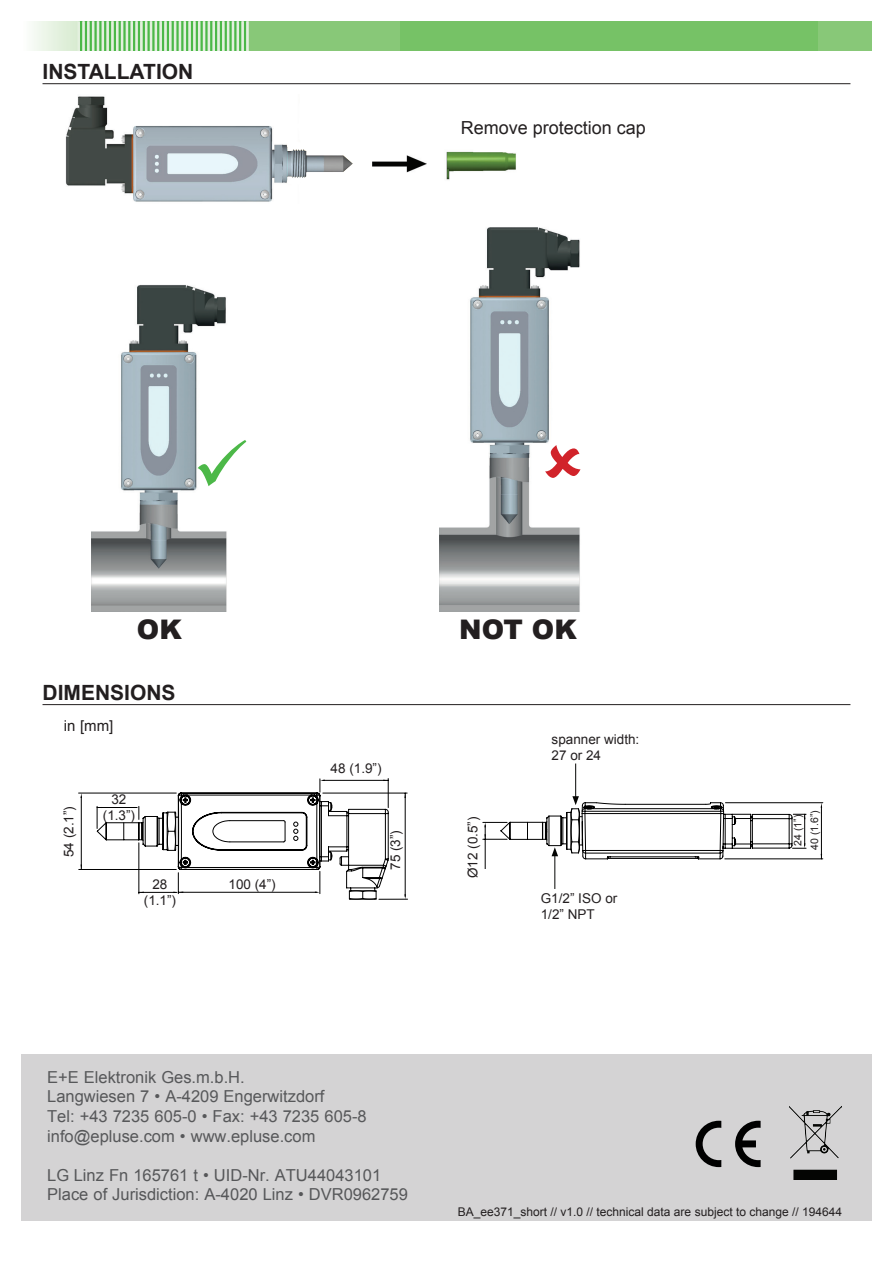
<style>
.page{position:relative;width:893px;height:1263px;background:#fff}
.page>*{position:absolute;margin:0;border:0;box-sizing:border-box;transform-origin:0 0}
.t1{font:900 27px "Arial";color:#231f20}
.t2{font:700 21px "Arial";color:#221e1f}
.t3{font:18px "Arial";color:#231f20}
.t4{font:16.5px/19.8px "Arial";color:#57585a}
.t5{font:16.5px/19.8px "Arial";color:#565759}
.t6{font:15px "Arial";color:#221e1f}
.t7{font:13.5px/16.2px "Arial";color:#231f20}
.t8{font:12px "Arial";color:#221e1f}
.t9{font:10.5px "Arial";color:#231f20}
.s1{color:#231f20}
</style>
<div class="page">
<svg style="left:33px;top:21px;width:44px;height:30px"></svg>
<svg style="left:80px;top:21px;width:166px;height:30px;background:#5cbe58"></svg>
<div style="left:248px;top:21px;width:153px;height:30px;background:#88c878"></div>
<div style="left:410px;top:21px;width:462px;height:30px;background:#88c878"></div>
<hr style="left:78px;top:21px;width:2px;height:30px;background:#e3f0de">
<hr style="left:83px;top:21px;width:2px;height:30px;background:#e3f0de">
<hr style="left:88px;top:21px;width:2px;height:30px;background:#e3f0de">
<hr style="left:107px;top:21px;width:2px;height:30px;background:#e3f0de">
<hr style="left:112px;top:21px;width:2px;height:30px;background:#e3f0de">
<hr style="left:117px;top:21px;width:2px;height:30px;background:#e3f0de">
<hr style="left:136px;top:21px;width:2px;height:30px;background:#e3f0de">
<hr style="left:141px;top:21px;width:2px;height:30px;background:#e3f0de">
<hr style="left:160px;top:21px;width:2px;height:30px;background:#e3f0de">
<hr style="left:165px;top:21px;width:2px;height:30px;background:#e3f0de">
<hr style="left:170px;top:21px;width:2px;height:30px;background:#e3f0de">
<hr style="left:189px;top:21px;width:2px;height:30px;background:#e3f0de">
<hr style="left:194px;top:21px;width:2px;height:30px;background:#e3f0de">
<hr style="left:213px;top:21px;width:2px;height:30px;background:#e3f0de">
<hr style="left:218px;top:21px;width:2px;height:30px;background:#e3f0de">
<hr style="left:223px;top:21px;width:2px;height:30px;background:#e3f0de">
<hr style="left:242px;top:21px;width:2px;height:30px;background:#e3f0de">
<hr style="left:247px;top:21px;width:2px;height:30px;background:#e3f0de">
<hr style="left:77px;top:21px;width:2px;height:30px;background:#e3f0de">
<hr style="left:82px;top:21px;width:2px;height:30px;background:#e3f0de">
<hr style="left:87px;top:21px;width:2px;height:30px;background:#e3f0de">
<hr style="left:92px;top:21px;width:2px;height:30px;background:#e3f0de">
<hr style="left:97px;top:21px;width:2px;height:30px;background:#e3f0de">
<hr style="left:102px;top:21px;width:2px;height:30px;background:#e3f0de">
<hr style="left:106px;top:21px;width:2px;height:30px;background:#e3f0de">
<hr style="left:111px;top:21px;width:2px;height:30px;background:#e3f0de">
<hr style="left:116px;top:21px;width:2px;height:30px;background:#e3f0de">
<hr style="left:121px;top:21px;width:2px;height:30px;background:#e3f0de">
<hr style="left:126px;top:21px;width:2px;height:30px;background:#e3f0de">
<hr style="left:130px;top:21px;width:3px;height:30px;background:#e3f0de">
<hr style="left:135px;top:21px;width:2px;height:30px;background:#e3f0de">
<hr style="left:140px;top:21px;width:2px;height:30px;background:#e3f0de">
<hr style="left:145px;top:21px;width:2px;height:30px;background:#e3f0de">
<hr style="left:150px;top:21px;width:2px;height:30px;background:#e3f0de">
<hr style="left:155px;top:21px;width:2px;height:30px;background:#e3f0de">
<hr style="left:159px;top:21px;width:2px;height:30px;background:#e3f0de">
<hr style="left:164px;top:21px;width:2px;height:30px;background:#e3f0de">
<hr style="left:169px;top:21px;width:2px;height:30px;background:#e3f0de">
<hr style="left:174px;top:21px;width:2px;height:30px;background:#e3f0de">
<hr style="left:179px;top:21px;width:2px;height:30px;background:#e3f0de">
<hr style="left:183px;top:21px;width:3px;height:30px;background:#e3f0de">
<hr style="left:188px;top:21px;width:2px;height:30px;background:#e3f0de">
<hr style="left:193px;top:21px;width:2px;height:30px;background:#e3f0de">
<hr style="left:198px;top:21px;width:2px;height:30px;background:#e3f0de">
<hr style="left:203px;top:21px;width:2px;height:30px;background:#e3f0de">
<hr style="left:208px;top:21px;width:2px;height:30px;background:#e3f0de">
<hr style="left:212px;top:21px;width:2px;height:30px;background:#e3f0de">
<hr style="left:217px;top:21px;width:2px;height:30px;background:#e3f0de">
<hr style="left:222px;top:21px;width:2px;height:30px;background:#e3f0de">
<hr style="left:227px;top:21px;width:2px;height:30px;background:#e3f0de">
<hr style="left:232px;top:21px;width:2px;height:30px;background:#e3f0de">
<hr style="left:237px;top:21px;width:2px;height:30px;background:#e3f0de">
<hr style="left:241px;top:21px;width:2px;height:30px;background:#e3f0de">
<hr style="left:246px;top:21px;width:2px;height:30px;background:#e3f0de">
<div style="left:401px;top:21px;width:417px;height:30px;background:#76c266"></div>
<hr style="left:43px;top:83px;width:807px;height:1px;background:#221e1f">
<hr style="left:43px;top:704px;width:807px;height:1px;background:#221e1f">
<img style="left:65px;top:96px;width:451px;height:106px">
<img style="left:92px;top:285px;width:135px;height:326px">
<img style="left:439px;top:227px;width:141px;height:384px">
<hr style="left:79px;top:793px;width:97px;height:1px;background:#000">
<hr style="left:79px;top:869px;width:97px;height:1px;background:#000">
<hr style="left:81px;top:797px;width:1px;height:72px;background:#000">
<hr style="left:388px;top:778px;width:1px;height:30px;background:#000">
<svg style="left:97px;top:779px;width:311px;height:121px"></svg>
<hr style="left:725px;top:802px;width:98px;height:1px;background:#000">
<hr style="left:725px;top:858px;width:98px;height:1px;background:#000">
<hr style="left:821px;top:807px;width:1px;height:52px;background:#000">
<hr style="left:485px;top:825px;width:1px;height:43px;background:#000">
<hr style="left:555px;top:854px;width:1px;height:35px;background:#040503">
<hr style="left:575px;top:763px;width:1px;height:36px;background:#040503">
<svg style="left:483px;top:789px;width:323px;height:73px"></svg>
<div style="left:21px;top:1054px;width:851px;height:166px;background:#d4d3d4"></div>
<svg style="left:735px;top:1121px;width:26px;height:46px"></svg>
<svg style="left:696px;top:1121px;width:25px;height:46px"></svg>
<img style="left:790px;top:1106px;width:52px;height:74px">
<svg style="left:545px;top:444px;width:35px;height:34px"></svg>
<svg style="left:198px;top:439px;width:29px;height:47px"></svg>
<p class="t2" style="left:43px;top:58px;width:36px">INSTALLAT</p>
<p class="t2" style="left:156px;top:58px;width:39px">ION</p>
<p class="t3" style="left:461px;top:116px;width:187px">Remove protection cap</p>
<h1 class="t1" style="left:137px;top:609px;width:46px">OK</h1>
<h1 class="t1" style="left:459px;top:609px;width:119px">NOT OK</h1>
<p class="t2" style="left:43px;top:679px;width:132px">DIMENSIONS</p>
<p class="t6" style="left:64px;top:716px;width:51px">in [mm]</p>
<p class="t7" style="left:61px;top:857px;width:53px;rotate:-90deg">54 (2.1”)</p>
<p class="t7" style="left:103px;top:791px;width:34px;text-align:center">32 (1.3”)</p>
<p class="t7" style="left:152px;top:876px;width:17px">28</p>
<p class="t7" style="left:229px;top:876px;width:49px">100 (4”)</p>
<p class="t7" style="left:144px;top:893px;width:34px">(1.1”)</p>
<p class="t7" style="left:331px;top:761px;width:53px">48 (1.9”)</p>
<p class="t7" style="left:387px;top:870px;width:41px;rotate:-90deg">75 (3”)</p>
<p class="t7" style="left:465px;top:878px;width:63px;rotate:-90deg">Ø12 (0.5”)</p>
<p class="t7" style="left:552px;top:731px;width:89px">spanner width:<br>27 or 24</p>
<p class="t7" style="left:541px;top:890px;width:78px">G1/2” ISO or<br>1/2” NPT</p>
<p class="t9" style="left:807px;top:850px;width:41px;rotate:-90deg">40 (1.6”)</p>
<p class="t9" style="left:791px;top:846px;width:32px;rotate:-90deg">24 (1”)</p>
<p class="t4" style="left:47px;top:1067px;width:321px">E+E Elektronik Ges.m.b.H.<br>Langwiesen 7 • A-4209 Engerwitzdorf<br>Tel: +43 7235 605-0 • Fax: +43 7235 605-8 info@epluse.com • www.epluse.com</p>
<p class="t5" style="left:47px;top:1165px;width:362px">LG Linz Fn 165761 t • UID-Nr. ATU44043101<br>Place of Jurisdiction: A-4020 Linz • DVR0962759</p>
<p class="t8" style="left:458px;top:1204px;width:386px"><span class="s1">BA_ee371_short // v1.0 //</span> technical data are subject to change <span class="s1">// 194644</span></p>
</div>
